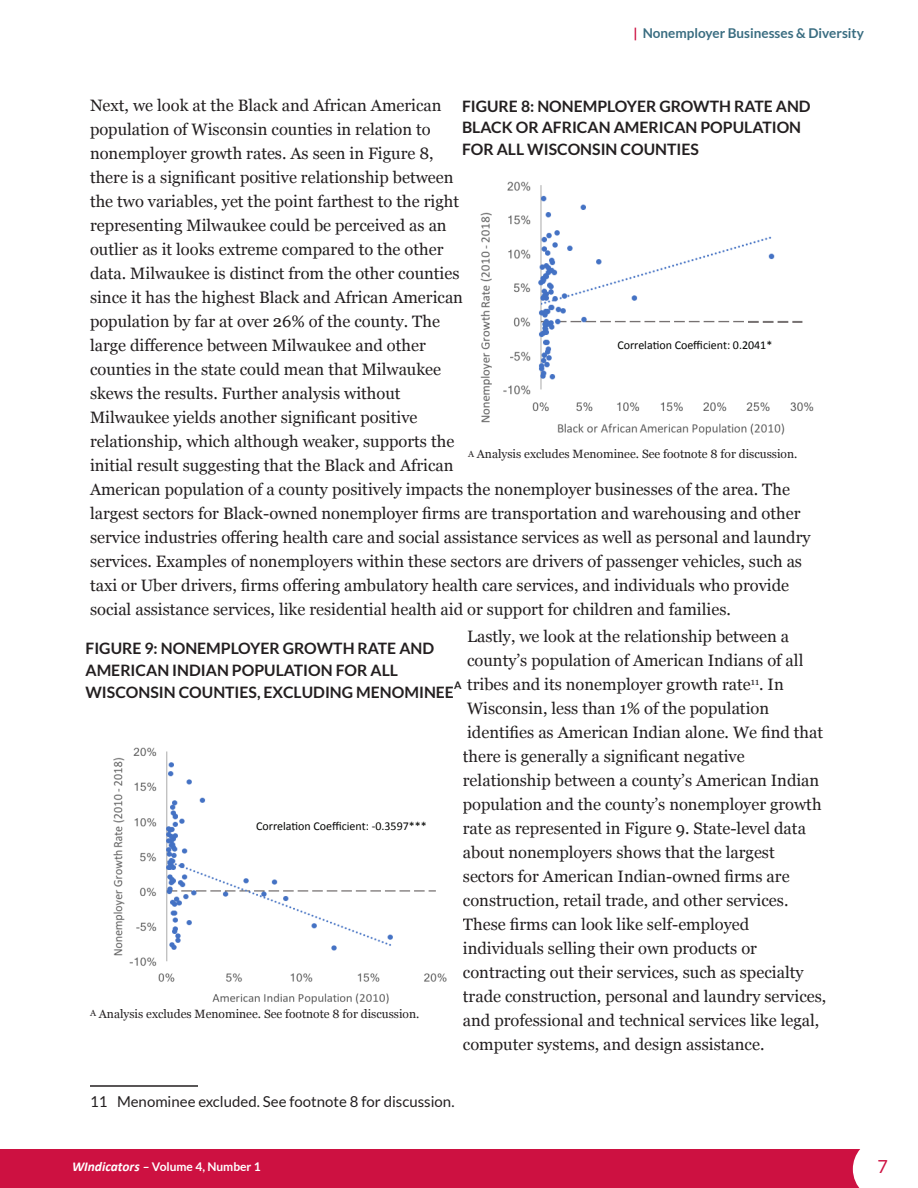
<style>
.page{position:relative;width:918px;height:1188px;background:#fff}
.page>*{position:absolute;margin:0;border:0;box-sizing:border-box;transform-origin:0 0}
.t1{font:18px "Lato";color:#cd1141}
.Text{font:16.5px/24px "Georgia";color:#231f20}
.Figure___Heading{font:700 15.75px/21.8px "Lato";color:#231f20}
.t2{font:15px "Lato";color:#231f20}
.t3{font:700 13.5px "Lato";color:#3a6d81}
.Text-2{font:12px "Georgia";color:#231f20}
.Main_Title{font:12px "Calibri";color:#040503}
.t4{font:700 12px "Lato";color:#fff}
.Figure___Heading-2{font:700 10.5px "Lato";color:#231f20}
.s1{color:#cd1141}
.s2{font-size:9px}
.s3{font-family:"Calibri";font-style:italic;font-size:13.5px}
</style>
<div class="page">
<div style="left:0;top:1149px;width:860px;height:39px;background:#cd1141"></div>
<hr style="left:90px;top:1085px;width:108px;height:2px;background:#231f20">
<img style="left:480px;top:181px;width:334px;height:254px">
<img style="left:113px;top:747px;width:334px;height:258px">
<p class="t3" style="left:633px;top:25px;width:232px"><span class="s1">|</span> Nonemployer Businesses &amp; Diversity</p>
<p class="Text" style="left:90px;top:93px;width:722px">Next, we look at the Black and African American<br>population of Wisconsin counties in relation to<br>nonemployer growth rates. As seen in Figure 8,<br>there is a significant positive relationship between<br>the two variables, yet the point farthest to the right<br>representing Milwaukee could be perceived as an<br>outlier as it looks extreme compared to the other<br>data. Milwaukee is distinct from the other counties<br>since it has the highest Black and African American<br>population by far at over 26% of the county. The<br>large difference between Milwaukee and other<br>counties in the state could mean that Milwaukee<br>skews the results. Further analysis without<br>Milwaukee yields another significant positive<br>relationship, which although weaker, supports the<br>initial result suggesting that the Black and African<br>American population of a county positively impacts the nonemployer businesses of the area. The largest sectors for Black-owned nonemployer firms are transportation and warehousing and other service industries offering health care and social assistance services as well as personal and laundry services. Examples of nonemployers within these sectors are drivers of passenger vehicles, such as taxi or Uber drivers, firms offering ambulatory health care services, and individuals who provide social assistance services, like residential health aid or support for children and families.</p>
<p class="Text" style="left:463px;top:624px;width:365px">Lastly, we look at the relationship between a county’s population of American Indians of all tribes and its nonemployer growth rate<sup>11</sup>. In Wisconsin, less than 1% of the population identifies as American Indian alone. We find that there is generally a significant negative relationship between a county’s American Indian population and the county’s nonemployer growth rate as represented in Figure 9. State-level data about nonemployers shows that the largest sectors for American Indian-owned firms are construction, retail trade, and other services.<br>These firms can look like self-employed individuals selling their own products or contracting out their services, such as specialty trade construction, personal and laundry services, and professional and technical services like legal, computer systems, and design assistance.</p>
<p class="Figure___Heading" style="left:462px;top:95px;width:350px">FIGURE 8: NONEMPLOYER GROWTH RATE AND<br>BLACK OR AFRICAN AMERICAN POPULATION<br>FOR ALL WISCONSIN COUNTIES</p>
<p class="Main_Title" style="left:617px;top:338px;width:156px">Correlation Coefficient: 0.2041*</p>
<p class="Text-2" style="left:468px;top:446px;width:331px"><span class="s2">A</span> Analysis excludes Menominee. See footnote 8 for discussion.</p>
<p class="Figure___Heading" style="left:86px;top:638px;width:370px">FIGURE 9: NONEMPLOYER GROWTH RATE AND<br>AMERICAN INDIAN POPULATION FOR ALL<br>WISCONSIN COUNTIES, EXCLUDING MENOMINEE</p>
<p class="Figure___Heading-2" style="left:454px;top:679px;width:9px">A</p>
<p class="Main_Title" style="left:256px;top:819px;width:172px">Correlation Coefficient: -0.3597***</p>
<p class="Text-2" style="left:90px;top:1005px;width:331px"><span class="s2">A</span> Analysis excludes Menominee. See footnote 8 for discussion.</p>
<p class="t2" style="left:90px;top:1093px;width:366px">11 Menominee excluded. See footnote 8 for discussion.</p>
<p class="t4" style="left:72px;top:1160px;width:190px"><span class="s3">WIndicators</span> – Volume 4, Number 1</p>
<p class="t1" style="left:878px;top:1157px;width:12px">7</p>
</div>
